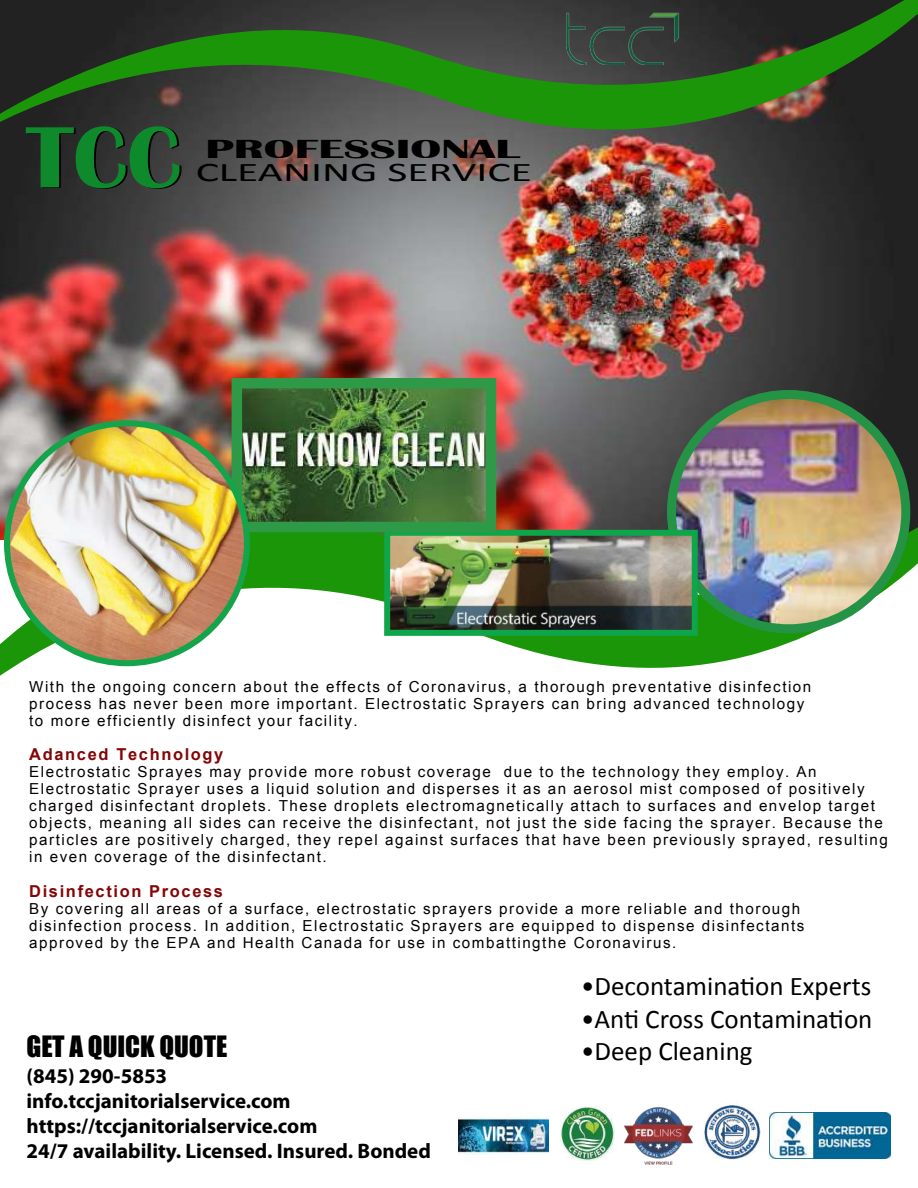
<style>
.page{position:relative;width:918px;height:1188px;background:#fff}
.page>*{position:absolute;margin:0;border:0;box-sizing:border-box;transform-origin:0 0}
.t1{font:700 90px "Britannic";color:#0e892b}
.t2{font:27px "Calibri";color:#000}
.t3{font:27px "Calibri";color:#000;scale:1.61 1}
.t4{font:27px "Impact";color:#000}
.t5{font:700 27px "Britannic";color:#000;scale:1.76 1}
.t6{font:700 21px/25.2px "Myriad Pro";color:#000}
.t7{font:700 16.5px "Arial";letter-spacing:.1em;color:#840505}
.t8{font:15.15px/17.1px "Arial";letter-spacing:.1em;color:#050000}
</style>
<div class="page">
<img style="left:0;top:213px;width:918px;height:202px">
<img style="left:459px;top:1116px;width:90px;height:39px">
<svg style="left:0;top:415px;width:918px;height:261px"></svg>
<svg style="left:0;top:0;width:918px;height:213px;background:#415038"></svg>
<img style="left:672px;top:394px;width:234px;height:234px;border-radius:115px">
<div style="left:667px;top:390px;width:243px;height:243px;border:9px solid #259346;border-radius:50%"></div>
<img style="left:391px;top:537px;width:300px;height:92px">
<div style="left:384px;top:530px;width:314px;height:106px;border:6px solid #0fa54a"></div>
<img style="left:243px;top:389px;width:242px;height:132px">
<div style="left:232px;top:378px;width:264px;height:154px;border:10px solid #2e9947"></div>
<img style="left:7px;top:423px;width:240px;height:240px;border-radius:120px">
<div style="left:4px;top:420px;width:246px;height:246px;border:6px solid #14a54a;border-radius:50%"></div>
<img style="left:703px;top:1105px;width:58px;height:55px">
<img style="left:769px;top:1113px;width:121px;height:46px">
<img style="left:560px;top:1106px;width:54px;height:54px">
<img style="left:625px;top:1106px;width:67px;height:58px">
<h1 class="t1" style="left:26px;top:107px;width:156px">TCC</h1>
<h2 class="t5" style="left:206px;top:134px;width:180px">PROFESSIONAL</h2>
<h2 class="t3" style="left:196px;top:156px;width:210px">CLEANING SERVICE</h2>
<p class="t8" style="left:29px;top:678px;width:784px">With the ongoing concern about the effects of Coronavirus, a thorough preventative disinfection process has never been more important. Electrostatic Sprayers can bring advanced technology to more efficiently disinfect your facility.</p>
<p class="t7" style="left:29px;top:743px;width:196px">Adanced Technology</p>
<p class="t8" style="left:29px;top:763px;width:860px">Electrostatic Sprayes may provide more robust coverage due to the technology they employ. An Electrostatic Sprayer uses a liquid solution and disperses it as an aerosol mist composed of positively charged disinfectant droplets. These droplets electromagnetically attach to surfaces and envelop target objects, meaning all sides can receive the disinfectant, not just the side facing the sprayer. Because the particles are positively charged, they repel against surfaces that have been previously sprayed, resulting in even coverage of the disinfectant.</p>
<p class="t7" style="left:29px;top:880px;width:195px">Disinfection Process</p>
<p class="t8" style="left:29px;top:900px;width:777px">By covering all areas of a surface, electrostatic sprayers provide a more reliable and thorough disinfection process. In addition, Electrostatic Sprayers are equipped to dispense disinfectants approved by the EPA and Health Canada for use in combattingthe Coronavirus.</p>
<h2 class="t4" style="left:27px;top:1026px;width:202px">GET A QUICK QUOTE</h2>
<h3 class="t6" style="left:27px;top:1062px;width:406px">(845) 290-5853 info.tccjanitorialservice.com https://tccjanitorialservice.com<br>24/7 availability. Licensed. Insured. Bonded</h3>
<h2 class="t2" style="left:581px;top:970px;width:292px">•Decontamination Experts</h2>
<h2 class="t2" style="left:581px;top:1002px;width:293px">•Anti Cross Contamination</h2>
<h2 class="t2" style="left:581px;top:1034px;width:173px">•Deep Cleaning</h2>
</div>
